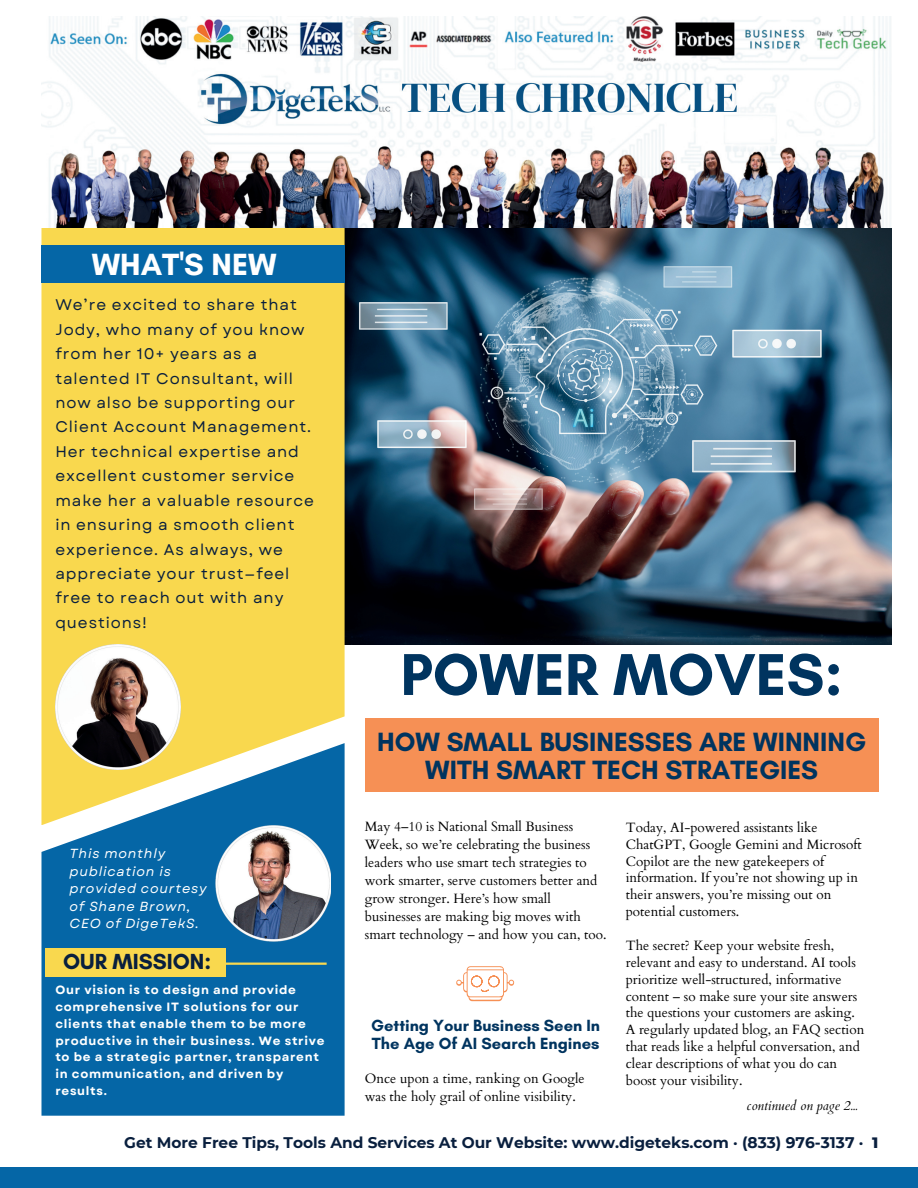
<style>
.page{position:relative;width:918px;height:1188px;background:#fff}
.page>*{position:absolute;margin:0;border:0;box-sizing:border-box;transform-origin:0 0}
.t1{font:700 60.15px "Glacial Indifference";color:#00345f}
.t2{font:700 31.2px "Glacial Indifference";color:#fff}
.t3{font:700 26.85px/28.2px "Glacial Indifference";color:#00345f;text-align:center}
.t4{font:700 22.2px "Glacial Indifference";color:#091f3e}
.t5{font:700 16.5px/18px "Glacial Indifference";color:#00345f}
.t6{font:15.45px/24.5px "Garet";letter-spacing:.06em;color:#091f3e}
.t7{font:700 15.45px "Montserrat";color:#091f3e}
.t8{font:13.5px/17px "Cardo";color:#000}
.t9{font:italic 13.35px "Cardo";color:#000}
.t10{font:italic 13.2px/17.5px "Garet";letter-spacing:.06em;color:#fff}
.t11{font:700 12px/17px "Garet";letter-spacing:.06em;color:#fff}
.s1{font-weight:800}
</style>
<div class="page">
<div style="left:0;top:1168px;width:918px;height:20px;background:#0566a6"></div>
<img style="left:345px;top:228px;width:546px;height:417px">
<div style="left:365px;top:718px;width:514px;height:74px;background:#f69055"></div>
<div style="left:41px;top:228px;width:304px;height:515px;background:#f9d84e"></div>
<div style="left:41px;top:245px;width:304px;height:37px;background:#0566a6"></div>
<svg style="left:41px;top:743px;width:304px;height:373px;background:#2a7aa7"></svg>
<svg style="left:456px;top:966px;width:58px;height:35px"></svg>
<img style="left:41px;top:16px;width:850px;height:212px">
<hr style="left:69px;top:963px;width:258px;height:2px;background:#f9d84e">
<div style="left:45px;top:948px;width:180px;height:29px;background:#f9d84e"></div>
<img style="left:215px;top:825px;width:116px;height:116px">
<img style="left:55px;top:645px;width:125px;height:125px">
<h2 class="t2" style="left:92px;top:245px;width:186px">WHAT'S NEW</h2>
<p class="t6" style="left:55px;top:293px;width:260px">We’re excited to share that<br>Jody, who many of you know from her 10+ years as a talented IT Consultant, will now also be supporting our<br>Client Account Management.<br>Her technical expertise and excellent customer service make her a valuable resource in ensuring a smooth client experience. As always, we appreciate your trust—feel free to reach out with any questions!</p>
<p class="t10" style="left:70px;top:845px;width:139px">This monthly publication is provided courtesy of Shane Brown,<br>CEO of DigeTekS.</p>
<h3 class="t4" style="left:63px;top:947px;width:150px">OUR MISSION:</h3>
<p class="t11" style="left:55px;top:981px;width:271px">Our vision is to design and provide comprehensive IT solutions for our clients that enable them to be more productive in their business. We strive to be a strategic partner, transparent in communication, and driven by results.</p>
<h1 class="t1" style="left:400px;top:637px;width:444px">POWER MOVES:</h1>
<h3 class="t3" style="left:377px;top:727px;width:491px">HOW SMALL BUSINESSES ARE WINNING<br>WITH SMART TECH STRATEGIES</h3>
<p class="t8" style="left:365px;top:817px;width:243px;line-height:18px">May 4–10 is National Small Business Week, so we’re celebrating the business leaders who use smart tech strategies to work smarter, serve customers better and grow stronger. Here’s how small businesses are making big moves with smart technology – and how you can, too.</p>
<p class="t5" style="left:371px;top:1016px;width:230px">Getting Your Business Seen In<br>The Age Of AI Search Engines</p>
<p class="t8" style="left:365px;top:1069px;width:221px;line-height:18px">Once upon a time, ranking on Google was the holy grail of online visibility.</p>
<p class="t8" style="left:626px;top:818px;width:238px">Today, AI-powered assistants like ChatGPT, Google Gemini and Microsoft Copilot are the new gatekeepers of information. If you’re not showing up in their answers, you’re missing out on potential customers.</p>
<p class="t8" style="left:626px;top:936px;width:240px">The secret? Keep your website fresh, relevant and easy to understand. AI tools prioritize well-structured, informative content – so make sure your site answers the questions your customers are asking.<br>A regularly updated blog, an FAQ section that reads like a helpful conversation, and clear descriptions of what you do can boost your visibility.</p>
<p class="t9" style="left:747px;top:1097px;width:112px">continued on page 2...</p>
<p class="t7" style="left:124px;top:1131px;width:756px">Get More Free Tips, Tools And Services At Our Website: www.digeteks.com · (833) 976-3137 · <span class="s1">1</span></p>
</div>
